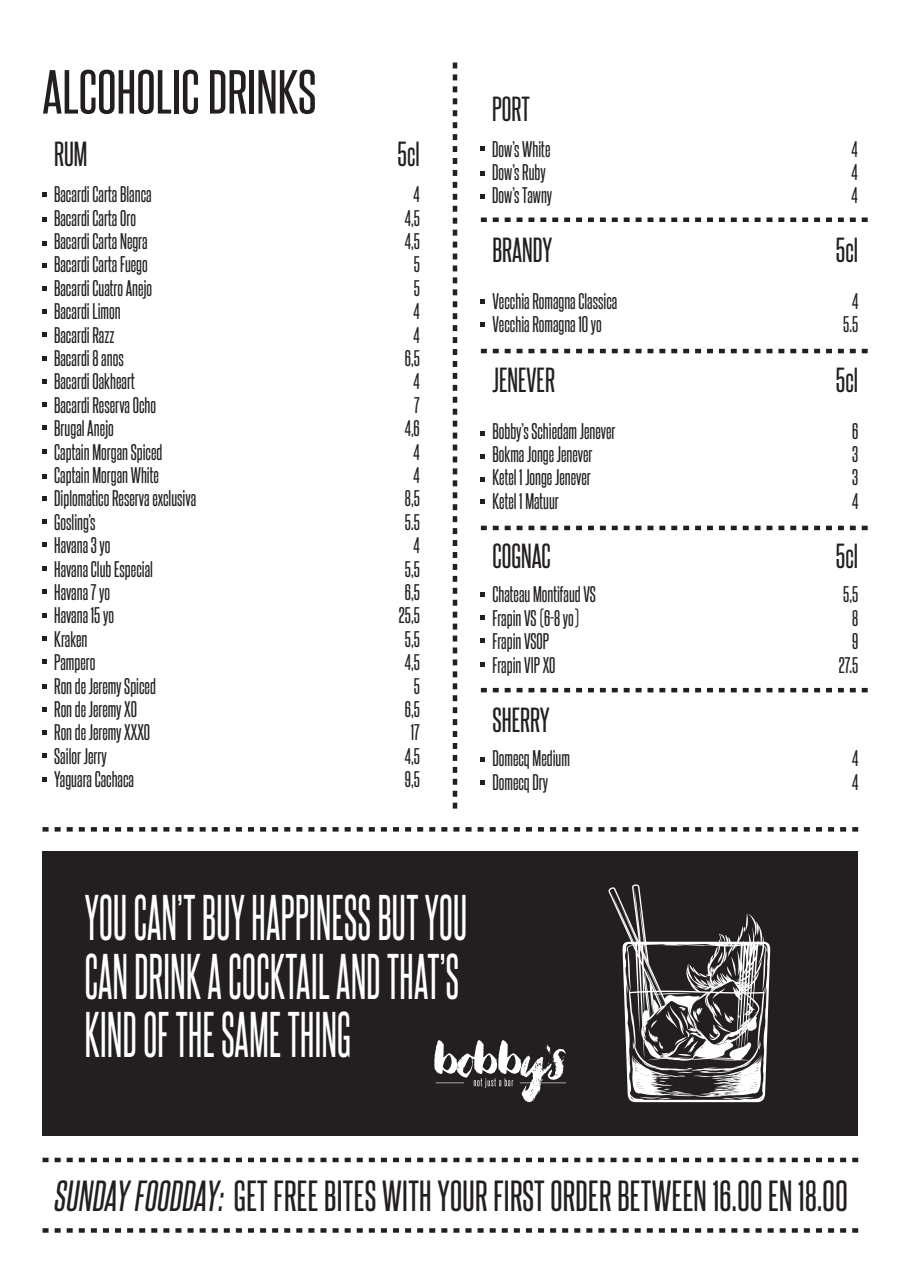
<style>
.page{position:relative;width:910px;height:1280px;background:#fff}
.page>*{position:absolute;margin:0;border:0;box-sizing:border-box;transform-origin:0 0}
.t1{font:55.5px/58.8px "Steelfish Rg";letter-spacing:.01em;color:#fff;scale:.77 1}
.t2{font:52.8px "Steelfish Rg";color:#231f20;scale:1.14 1}
.t3{font:37.5px "Steelfish Rg";letter-spacing:.01em;color:#231f20}
.t4{font:30px "Steelfish Rg";color:#231f20}
.t5{font:19.5px "Steelfish Rg";color:#231f20}
.s1{font-style:italic}
</style>
<div class="page">
<svg style="left:453px;top:63px;width:4px;height:745px"></svg>
<svg style="left:42px;top:193px;width:5px;height:4px"></svg>
<svg style="left:42px;top:217px;width:5px;height:4px"></svg>
<svg style="left:42px;top:450px;width:5px;height:4px"></svg>
<svg style="left:42px;top:241px;width:5px;height:4px"></svg>
<svg style="left:42px;top:474px;width:5px;height:4px"></svg>
<svg style="left:42px;top:263px;width:5px;height:5px"></svg>
<svg style="left:42px;top:496px;width:5px;height:4px"></svg>
<svg style="left:42px;top:286px;width:5px;height:5px"></svg>
<svg style="left:42px;top:519px;width:5px;height:5px"></svg>
<svg style="left:42px;top:309px;width:5px;height:5px"></svg>
<svg style="left:42px;top:542px;width:5px;height:5px"></svg>
<svg style="left:42px;top:333px;width:5px;height:4px"></svg>
<svg style="left:42px;top:566px;width:5px;height:5px"></svg>
<svg style="left:42px;top:356px;width:5px;height:4px"></svg>
<svg style="left:42px;top:590px;width:5px;height:4px"></svg>
<svg style="left:42px;top:379px;width:5px;height:4px"></svg>
<svg style="left:42px;top:613px;width:5px;height:4px"></svg>
<svg style="left:42px;top:402px;width:5px;height:5px"></svg>
<svg style="left:42px;top:636px;width:5px;height:4px"></svg>
<svg style="left:42px;top:684px;width:5px;height:4px"></svg>
<svg style="left:42px;top:730px;width:5px;height:5px"></svg>
<svg style="left:481px;top:299px;width:4px;height:5px"></svg>
<svg style="left:481px;top:431px;width:4px;height:5px"></svg>
<svg style="left:481px;top:592px;width:4px;height:5px"></svg>
<svg style="left:42px;top:425px;width:5px;height:5px"></svg>
<svg style="left:42px;top:659px;width:5px;height:5px"></svg>
<svg style="left:42px;top:707px;width:5px;height:4px"></svg>
<svg style="left:42px;top:753px;width:5px;height:5px"></svg>
<svg style="left:42px;top:778px;width:5px;height:4px"></svg>
<svg style="left:481px;top:322px;width:4px;height:5px"></svg>
<svg style="left:481px;top:454px;width:4px;height:5px"></svg>
<svg style="left:481px;top:615px;width:4px;height:5px"></svg>
<svg style="left:481px;top:757px;width:4px;height:4px"></svg>
<svg style="left:481px;top:477px;width:4px;height:5px"></svg>
<svg style="left:481px;top:499px;width:4px;height:5px"></svg>
<svg style="left:481px;top:639px;width:4px;height:4px"></svg>
<svg style="left:481px;top:662px;width:4px;height:4px"></svg>
<svg style="left:481px;top:780px;width:4px;height:5px"></svg>
<svg style="left:43px;top:827px;width:815px;height:4px"></svg>
<svg style="left:43px;top:1158px;width:815px;height:4px"></svg>
<svg style="left:43px;top:1228px;width:815px;height:5px"></svg>
<svg style="left:481px;top:349px;width:387px;height:4px"></svg>
<svg style="left:481px;top:217px;width:387px;height:5px"></svg>
<svg style="left:481px;top:526px;width:387px;height:4px"></svg>
<svg style="left:481px;top:688px;width:387px;height:4px"></svg>
<div style="left:42px;top:851px;width:816px;height:284px;background:#231f20"></div>
<svg style="left:608px;top:884px;width:162px;height:218px"></svg>
<svg style="left:434px;top:1040px;width:132px;height:62px"></svg>
<svg style="left:480px;top:147px;width:5px;height:4px"></svg>
<svg style="left:480px;top:171px;width:5px;height:4px"></svg>
<svg style="left:480px;top:194px;width:5px;height:5px"></svg>
<h2 class="t2" style="left:42px;top:60px;width:242px">ALCOHOLIC DRINKS</h2>
<h3 class="t4" style="left:54px;top:135px;width:35px">RUM</h3>
<h3 class="t4" style="left:398px;top:135px;width:24px">5cl</h3>
<p class="t5" style="left:54px;top:182px;width:99px">Bacardi Carta Blanca</p>
<p class="t5" style="left:414px;top:182px;width:8px">4</p>
<p class="t5" style="left:54px;top:206px;width:83px">Bacardi Carta Oro</p>
<p class="t5" style="left:405px;top:206px;width:16px">4,5</p>
<p class="t5" style="left:54px;top:229px;width:95px">Bacardi Carta Negra</p>
<p class="t5" style="left:405px;top:229px;width:16px">4,5</p>
<p class="t5" style="left:54px;top:252px;width:95px">Bacardi Carta Fuego</p>
<p class="t5" style="left:414px;top:252px;width:8px">5</p>
<p class="t5" style="left:54px;top:276px;width:99px">Bacardi Cuatro Anejo</p>
<p class="t5" style="left:414px;top:276px;width:8px">5</p>
<p class="t5" style="left:54px;top:299px;width:68px">Bacardi Limon</p>
<p class="t5" style="left:414px;top:299px;width:8px">4</p>
<p class="t5" style="left:54px;top:323px;width:62px">Bacardi Razz</p>
<p class="t5" style="left:414px;top:323px;width:8px">4</p>
<p class="t5" style="left:54px;top:346px;width:71px">Bacardi 8 anos</p>
<p class="t5" style="left:405px;top:346px;width:16px">6,5</p>
<p class="t5" style="left:54px;top:369px;width:82px">Bacardi Oakheart</p>
<p class="t5" style="left:414px;top:369px;width:8px">4</p>
<p class="t5" style="left:54px;top:393px;width:103px">Bacardi Reserva Ocho</p>
<p class="t5" style="left:414px;top:393px;width:7px">7</p>
<p class="t5" style="left:54px;top:416px;width:61px">Brugal Anejo</p>
<p class="t5" style="left:405px;top:416px;width:17px">4,6</p>
<p class="t5" style="left:54px;top:440px;width:110px">Captain Morgan Spiced</p>
<p class="t5" style="left:414px;top:440px;width:8px">4</p>
<p class="t5" style="left:54px;top:463px;width:106px">Captain Morgan White</p>
<p class="t5" style="left:414px;top:463px;width:8px">4</p>
<p class="t5" style="left:54px;top:486px;width:144px">Diplomatico Reserva exclusiva</p>
<p class="t5" style="left:405px;top:486px;width:16px">8,5</p>
<p class="t5" style="left:54px;top:510px;width:43px">Gosling’s</p>
<p class="t5" style="left:405px;top:510px;width:16px">5.5</p>
<p class="t5" style="left:54px;top:533px;width:58px">Havana 3 yo</p>
<p class="t5" style="left:414px;top:533px;width:8px">4</p>
<p class="t5" style="left:54px;top:557px;width:100px">Havana Club Especial</p>
<p class="t5" style="left:405px;top:557px;width:16px">5,5</p>
<p class="t5" style="left:54px;top:580px;width:57px">Havana 7 yo</p>
<p class="t5" style="left:405px;top:580px;width:16px">6,5</p>
<p class="t5" style="left:54px;top:603px;width:61px">Havana 15 yo</p>
<p class="t5" style="left:399px;top:603px;width:22px">25,5</p>
<p class="t5" style="left:54px;top:627px;width:35px">Kraken</p>
<p class="t5" style="left:405px;top:627px;width:16px">5,5</p>
<p class="t5" style="left:54px;top:650px;width:43px">Pampero</p>
<p class="t5" style="left:405px;top:650px;width:16px">4,5</p>
<p class="t5" style="left:54px;top:674px;width:103px">Ron de Jeremy Spiced</p>
<p class="t5" style="left:414px;top:674px;width:8px">5</p>
<p class="t5" style="left:54px;top:697px;width:84px">Ron de Jeremy XO</p>
<p class="t5" style="left:405px;top:697px;width:16px">6,5</p>
<p class="t5" style="left:54px;top:720px;width:97px">Ron de Jeremy XXXO</p>
<p class="t5" style="left:411px;top:720px;width:11px">17</p>
<p class="t5" style="left:54px;top:744px;width:54px">Sailor Jerry</p>
<p class="t5" style="left:405px;top:744px;width:16px">4,5</p>
<p class="t5" style="left:54px;top:767px;width:81px">Yaguara Cachaca</p>
<p class="t5" style="left:405px;top:767px;width:16px">9,5</p>
<h3 class="t4" style="left:492px;top:90px;width:39px">PORT</h3>
<p class="t5" style="left:492px;top:137px;width:60px">Dow’s White</p>
<p class="t5" style="left:852px;top:137px;width:8px">4</p>
<p class="t5" style="left:492px;top:160px;width:55px">Dow’s Ruby</p>
<p class="t5" style="left:852px;top:160px;width:8px">4</p>
<p class="t5" style="left:492px;top:183px;width:61px">Dow’s Tawny</p>
<p class="t5" style="left:852px;top:183px;width:8px">4</p>
<h3 class="t4" style="left:493px;top:231px;width:61px">BRANDY</h3>
<h3 class="t4" style="left:836px;top:231px;width:24px">5cl</h3>
<p class="t5" style="left:493px;top:289px;width:126px">Vecchia Romagna Classica</p>
<p class="t5" style="left:852px;top:289px;width:8px">4</p>
<p class="t5" style="left:493px;top:312px;width:111px">Vecchia Romagna 10 yo</p>
<p class="t5" style="left:843px;top:312px;width:16px">5.5</p>
<h3 class="t4" style="left:493px;top:361px;width:64px">JENEVER</h3>
<h3 class="t4" style="left:836px;top:361px;width:24px">5cl</h3>
<p class="t5" style="left:493px;top:419px;width:125px">Bobby’s Schiedam Jenever</p>
<p class="t5" style="left:852px;top:419px;width:8px">6</p>
<p class="t5" style="left:493px;top:442px;width:102px">Bokma Jonge Jenever</p>
<p class="t5" style="left:852px;top:442px;width:8px">3</p>
<p class="t5" style="left:493px;top:465px;width:100px">Ketel 1 Jonge Jenever</p>
<p class="t5" style="left:852px;top:465px;width:8px">3</p>
<p class="t5" style="left:493px;top:489px;width:68px">Ketel 1 Matuur</p>
<p class="t5" style="left:852px;top:489px;width:8px">4</p>
<h3 class="t4" style="left:493px;top:537px;width:60px">COGNAC</h3>
<h3 class="t4" style="left:836px;top:537px;width:24px">5cl</h3>
<p class="t5" style="left:493px;top:582px;width:105px">Chateau Montifaud VS</p>
<p class="t5" style="left:843px;top:582px;width:16px">5,5</p>
<p class="t5" style="left:493px;top:606px;width:88px">Frapin VS (6-8 yo)</p>
<p class="t5" style="left:852px;top:606px;width:8px">8</p>
<p class="t5" style="left:493px;top:629px;width:58px">Frapin VSOP</p>
<p class="t5" style="left:852px;top:629px;width:8px">9</p>
<p class="t5" style="left:493px;top:653px;width:64px">Frapin VIP XO</p>
<p class="t5" style="left:839px;top:653px;width:21px">27.5</p>
<h3 class="t4" style="left:493px;top:701px;width:59px">SHERRY</h3>
<p class="t5" style="left:493px;top:746px;width:79px">Domecq Medium</p>
<p class="t5" style="left:852px;top:746px;width:8px">4</p>
<p class="t5" style="left:493px;top:770px;width:57px">Domecq Dry</p>
<p class="t5" style="left:852px;top:770px;width:8px">4</p>
<h1 class="t1" style="left:85px;top:886px;width:498px">YOU CAN’T BUY HAPPINESS BUT YOU<br>CAN DRINK A COCKTAIL AND THAT’S<br>KIND OF THE SAME THING</h1>
<h3 class="t3" style="left:53px;top:1173px;width:796px"><span class="s1">SUNDAY FOODDAY:</span> GET FREE BITES WITH YOUR FIRST ORDER BETWEEN 16.00 EN 18.00</h3>
</div>
